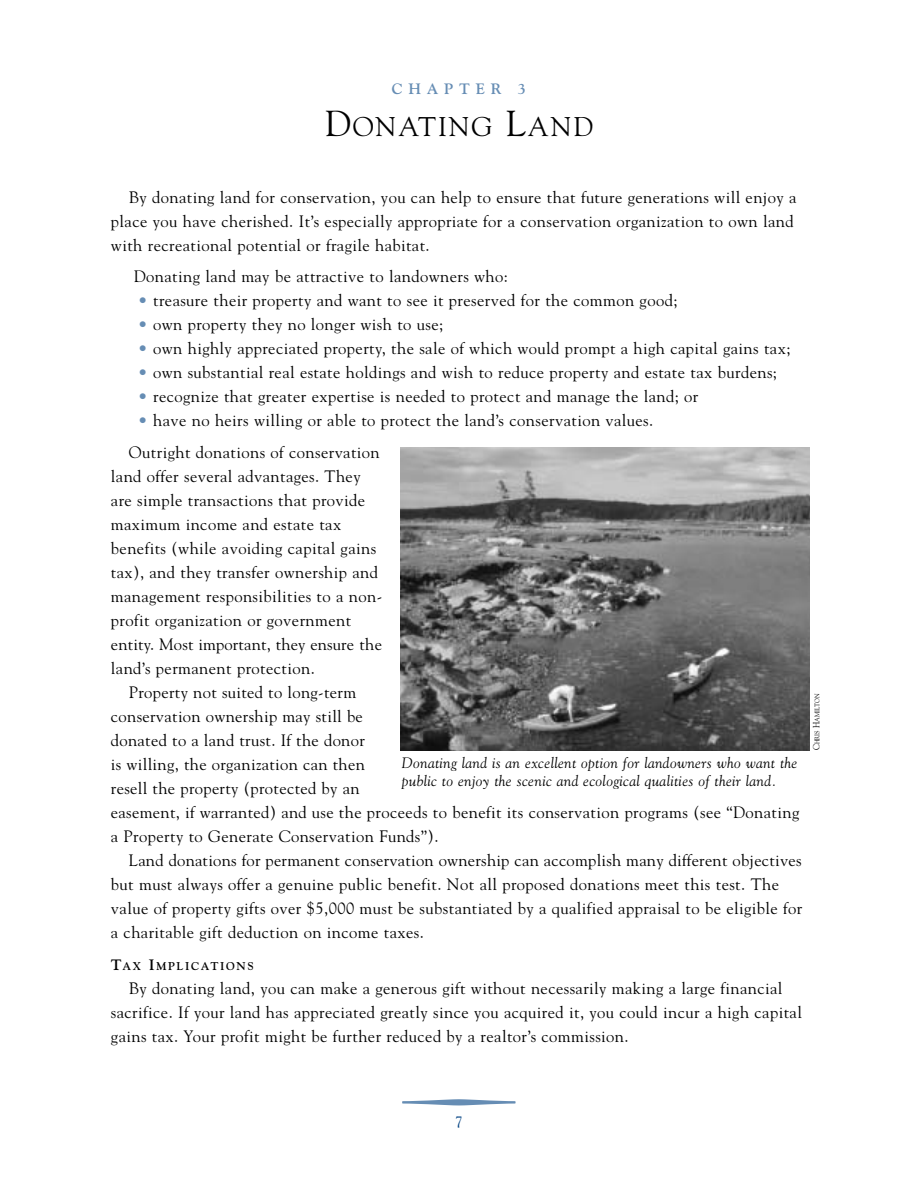
<style>
.page{position:relative;width:918px;height:1188px;background:#fff}
.page>*{position:absolute;margin:0;border:0;box-sizing:border-box;transform-origin:0 0}
.t1{font:27px "Goudy";letter-spacing:.065em;color:#000}
.t2{font:16.5px/24px "Goudy";letter-spacing:.025em;color:#000}
.t3{font:italic 15px/18px "Goudy";letter-spacing:.025em;color:#000}
.t4{font:700 15px "Goudy";letter-spacing:.39em;color:#668db4}
.t5{font:15px "Goudy";color:#004182}
.t6{font:700 11.25px "Goudy";letter-spacing:.15em;color:#000}
.t7{font:6.75px "Goudy";color:#000;scale:.9 1}
.s1{font-size:36px}
.s2{color:#668db4}
.s3{font-size:15px}
.s4{font-size:9px}
</style>
<div class="page">
<img style="left:400px;top:448px;width:410px;height:303px">
<p class="t4" style="left:392px;top:82px;width:136px">CHAPTER 3</p>
<h1 class="t1" style="left:325px;top:116px;width:270px"><span class="s1">D</span>ONATING <span class="s1">L</span>AND</h1>
<p class="t2" style="left:111px;top:186px;width:687px;text-indent:18px">By donating land for conservation, you can help to ensure that future generations will enjoy a place you have cherished. It’s especially appropriate for a conservation organization to own land with recreational potential or fragile habitat.</p>
<p class="t2" style="left:134px;top:266px;width:376px">Donating land may be attractive to landowners who:</p>
<p class="t2" style="left:138px;top:290px;width:541px"><span class="s2">•</span> treasure their property and want to see it preserved for the common good;</p>
<p class="t2" style="left:138px;top:314px;width:307px"><span class="s2">•</span> own property they no longer wish to use;</p>
<p class="t2" style="left:138px;top:338px;width:654px"><span class="s2">•</span> own highly appreciated property, the sale of which would prompt a high capital gains tax;</p>
<p class="t2" style="left:138px;top:362px;width:641px"><span class="s2">•</span> own substantial real estate holdings and wish to reduce property and estate tax burdens;</p>
<p class="t2" style="left:138px;top:386px;width:562px"><span class="s2">•</span> recognize that greater expertise is needed to protect and manage the land; or</p>
<p class="t2" style="left:129px;top:406px;width:526px;line-height:31.5px;text-indent:9px"><span class="s2">•</span> have no heirs willing or able to protect the land’s conservation values.<br>Outright donations of conservation</p>
<p class="t2" style="left:111px;top:465px;width:251px">land offer several advantages. They</p>
<p class="t2" style="left:111px;top:489px;width:256px">are simple transactions that provide</p>
<p class="t2" style="left:111px;top:513px;width:232px">maximum income and estate tax</p>
<p class="t2" style="left:111px;top:537px;width:267px">benefits (while avoiding capital gains</p>
<p class="t2" style="left:111px;top:561px;width:269px">tax), and they transfer ownership and</p>
<p class="t2" style="left:111px;top:585px;width:273px">management responsibilities to a non-</p>
<p class="t2" style="left:111px;top:609px;width:242px">profit organization or government</p>
<p class="t2" style="left:111px;top:633px;width:273px">entity. Most important, they ensure the</p>
<p class="t2" style="left:111px;top:657px;width:205px">land’s permanent protection.</p>
<p class="t2" style="left:129px;top:681px;width:229px">Property not suited to long-term</p>
<p class="t2" style="left:111px;top:705px;width:254px">conservation ownership may still be</p>
<p class="t2" style="left:111px;top:729px;width:255px">donated to a land trust. If the donor</p>
<p class="t2" style="left:111px;top:753px;width:256px">is willing, the organization can then</p>
<p class="t2" style="left:111px;top:777px;width:250px">resell the property (protected by an</p>
<p class="t2" style="left:111px;top:801px;width:690px">easement, if warranted) and use the proceeds to benefit its conservation programs (see “Donating</p>
<p class="t2" style="left:111px;top:825px;width:329px">a Property to Generate Conservation Funds”).</p>
<p class="t2" style="left:129px;top:849px;width:674px">Land donations for permanent conservation ownership can accomplish many different objectives</p>
<p class="t2" style="left:111px;top:873px;width:670px">but must always offer a genuine public benefit. Not all proposed donations meet this test. The</p>
<p class="t2" style="left:111px;top:897px;width:693px">value of property gifts over $5,000 must be substantiated by a qualified appraisal to be eligible for</p>
<p class="t2" style="left:111px;top:921px;width:314px">a charitable gift deduction on income taxes.</p>
<p class="t6" style="left:111px;top:961px;width:144px"><span class="s3">T</span>AX <span class="s3">I</span>MPLICATIONS</p>
<p class="t2" style="left:111px;top:977px;width:692px;text-indent:18px">By donating land, you can make a generous gift without necessarily making a large financial sacrifice. If your land has appreciated greatly since you acquired it, you could incur a high capital gains tax. Your profit might be further reduced by a realtor’s commission.</p>
<p class="t3" style="left:402px;top:755px;width:397px">Donating land is an excellent option for landowners who want the public to enjoy the scenic and ecological qualities of their land.</p>
<p class="t7" style="left:814px;top:750px;width:65px;rotate:-90deg"><span class="s4">C</span>HRIS <span class="s4">H</span>AMILTON</p>
<p class="t5" style="left:455px;top:1116px;width:9px">7</p>
</div>
